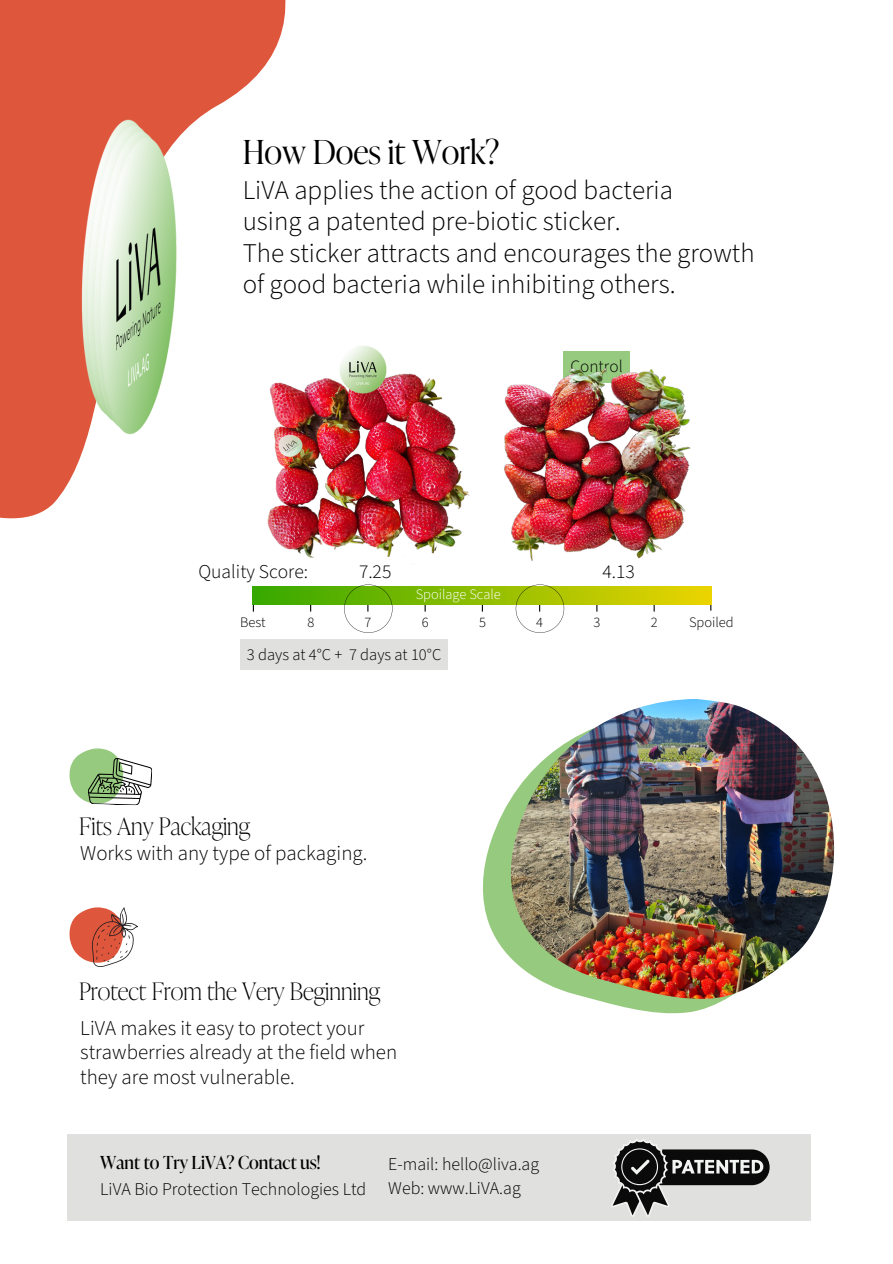
<style>
.page{position:relative;width:893px;height:1264px;background:#fff}
.page>*{position:absolute;margin:0;border:0;box-sizing:border-box;transform-origin:0 0}
.t1{font:300 33px "Ivy Presto Display";color:#000}
.t2{font:300 27px/31.5px "Source Sans 3";color:#000}
.t3{font:100 24px "Ivy Presto Display";color:#000}
.t4{font:300 21px/24.8px "Source Sans 3";color:#000}
.t5{font:300 19.5px "Source Sans 3";color:#000}
.t6{font:300 17.85px/25.3px "Source Sans 3";color:#000}
.t7{font:300 17.25px "Source Sans 3";color:#000}
.t8{font:300 16.5px "Source Sans 3";color:#000}
.t9{font:300 14.4px "Source Sans 3";color:#000}
.t10{font:300 14.4px "Source Sans 3";color:#fff}
.s1{font-family:"Ivy Presto Display";font-weight:400}
</style>
<div class="page">
<div style="left:563px;top:351px;width:66px;height:31px;background:#96ca7e"></div>
<img style="left:504px;top:355px;width:187px;height:206px">
<img style="left:366px;top:373px;width:104px;height:184px">
<img style="left:366px;top:346px;width:22px;height:48px">
<svg style="left:252px;top:586px;width:460px;height:18px;background:#93be00"></svg>
<svg style="left:515px;top:584px;width:49px;height:49px"></svg>
<svg style="left:344px;top:584px;width:48px;height:49px"></svg>
<div style="left:240px;top:639px;width:208px;height:30px;background:#e0e1de"></div>
<svg style="left:69px;top:748px;width:83px;height:58px"></svg>
<svg style="left:482px;top:799px;width:242px;height:215px"></svg>
<img style="left:511px;top:699px;width:323px;height:301px">
<svg style="left:0;top:0;width:366px;height:558px"></svg>
<div style="left:38px;top:112px;width:156px;height:311px;background:#de563b"></div>
<div style="left:44px;top:119px;width:156px;height:310px;background:#de563b"></div>
<img style="left:50px;top:125px;width:156px;height:310px">
<img style="left:56px;top:131px;width:156px;height:310px">
<svg style="left:69px;top:907px;width:69px;height:60px"></svg>
<div style="left:68px;top:1133px;width:742px;height:87px;background:#e0e1de"></div>
<div style="left:639px;top:1149px;width:130px;height:36px;background:#0a0a0a;border-radius:18px"></div>
<svg style="left:611px;top:1139px;width:152px;height:77px"></svg>
<p class="t1" style="left:243px;top:138px;width:258px">How Does it Work?</p>
<p class="t2" style="left:243px;top:174px;width:513px">LiVA applies the action of good bacteria<br>using a patented pre-biotic sticker.<br>The sticker attracts and encourages the growth of good bacteria while inhibiting others.</p>
<p class="t7" style="left:570px;top:354px;width:54px">Control</p>
<p class="t5" style="left:198px;top:558px;width:111px">Quality Score:</p>
<p class="t5" style="left:359px;top:558px;width:34px">7.25</p>
<p class="t5" style="left:602px;top:558px;width:34px">4.13</p>
<p class="t10" style="left:415px;top:584px;width:87px">Spoilage Scale</p>
<h5 class="t9" style="left:240px;top:612px;width:27px">Best</h5>
<p class="t9" style="left:307px;top:612px;width:8px">8</p>
<h4 class="t9" style="left:422px;top:612px;width:8px">6</h4>
<p class="t9" style="left:479px;top:612px;width:8px">5</p>
<p class="t9" style="left:593px;top:612px;width:8px">3</p>
<p class="t9" style="left:650px;top:612px;width:8px">2</p>
<p class="t9" style="left:689px;top:612px;width:46px">Spoiled</p>
<p class="t8" style="left:247px;top:642px;width:196px">3 days at 4°C + 7 days at 10°C</p>
<h1 class="t9" style="left:364px;top:612px;width:8px">7</h1>
<h2 class="t9" style="left:536px;top:612px;width:8px">4</h2>
<p class="t3" style="left:79px;top:816px;width:173px">Fits Any Packaging</p>
<p class="t4" style="left:80px;top:841px;width:288px">Works with any type of packaging.</p>
<p class="t3" style="left:79px;top:981px;width:302px">Protect From the Very Beginning</p>
<p class="t4" style="left:80px;top:1015px;width:318px">LiVA makes it easy to protect your strawberries already at the field when they are most vulnerable.</p>
<p class="t6" style="left:100px;top:1150px;width:267px"><span class="s1">Want to Try LiVA? Contact us!<br></span>LiVA Bio Protection Technologies Ltd</p>
<h5 class="t6" style="left:388px;top:1151px;width:152px;line-height:24.8px">E-mail: hello@liva.ag<br>Web: www.LiVA.ag</h5>
</div>
